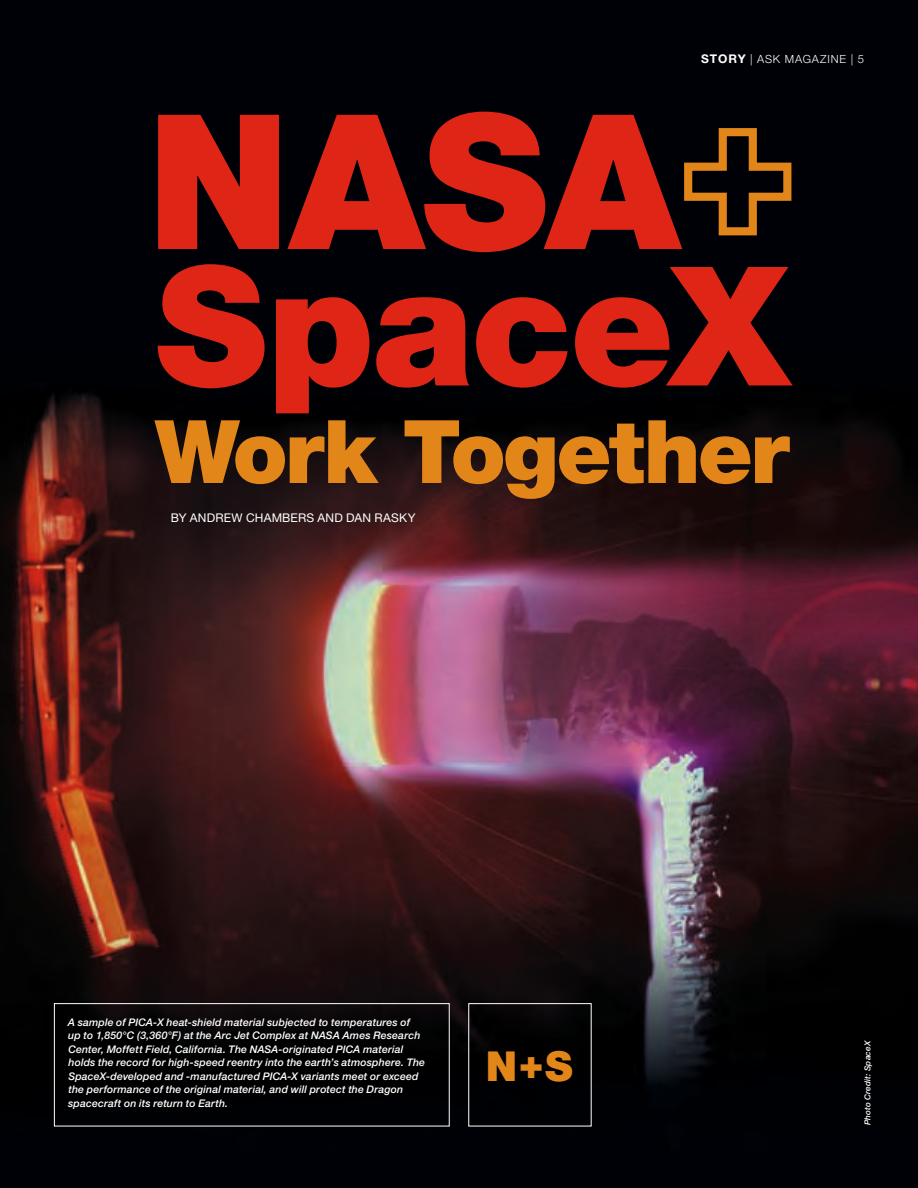
<style>
.page{position:relative;width:918px;height:1188px;background:#fff}
.page>*{position:absolute;margin:0;border:0;box-sizing:border-box;transform-origin:0 0}
.t1{font:900 187.95px "Helvetica Neue";color:#de2516}
.t2{font:900 165.9px "Helvetica Neue";letter-spacing:-.015em;color:#de2516}
.t3{font:900 87.75px "Helvetica Neue";letter-spacing:-.03em;color:#e3861a}
.t4{font:900 41.4px "Helvetica Neue";color:#e3861a}
.t5{font:12px "Helvetica Neue";letter-spacing:.01em;color:#fff}
.t6{font:300 11.25px "Helvetica Neue";letter-spacing:.075em;color:#fff}
.t7{font:italic 500 10.5px/13.5px "Helvetica Neue";letter-spacing:.015em;color:#fff}
.t8{font:italic 500 8.25px "Helvetica Neue";letter-spacing:.01em;color:#fff}
.s1{font-weight:700;font-size:12px}
</style>
<div class="page">
<img style="left:0;top:0;width:918px;height:1188px">
<div style="left:54px;top:1003px;width:396px;height:123px;border:1px solid #fff"></div>
<svg style="left:680px;top:124px;width:116px;height:115px;background:#37210a"></svg>
<h1 class="t1" style="left:147px;top:70px;width:535px">NASA</h1>
<p class="t6" style="left:701px;top:53px;width:164px"><span class="s1">STORY</span> | ASK MAGAZINE | 5</p>
<h2 class="t2" style="left:156px;top:227px;width:637px">SpaceX</h2>
<h3 class="t3" style="left:155px;top:399px;width:636px">Work Together</h3>
<p class="t5" style="left:171px;top:511px;width:37px">BY ANDREW</p>
<p class="t5" style="left:246px;top:511px;width:19px">CHAMBERS</p>
<p class="t5" style="left:318px;top:511px;width:10px">AND</p>
<p class="t5" style="left:346px;top:511px;width:47px">DAN RASK</p>
<p class="t5" style="left:408px;top:511px;width:9px">Y</p>
<p class="t7" style="left:68px;top:1015px;width:359px">A sample of PICA-X heat-shield material subjected to temperatures of up to 1,850°C (3,360°F) at the Arc Jet Complex at NASA Ames Research Center, Moffett Field, California. The NASA-originated PICA material holds the record for high-speed reentry into the earth’s atmosphere. The SpaceX-developed and -manufactured PICA-X variants meet or exceed the performance of the original material, and will protect the Dragon spacecraft on its return to Earth.</p>
<h3 class="t4" style="left:486px;top:1042px;width:89px">N+S</h3>
<p class="t8" style="left:863px;top:1125px;width:87px;rotate:-90deg">Photo Credit: SpaceX</p>
</div>
